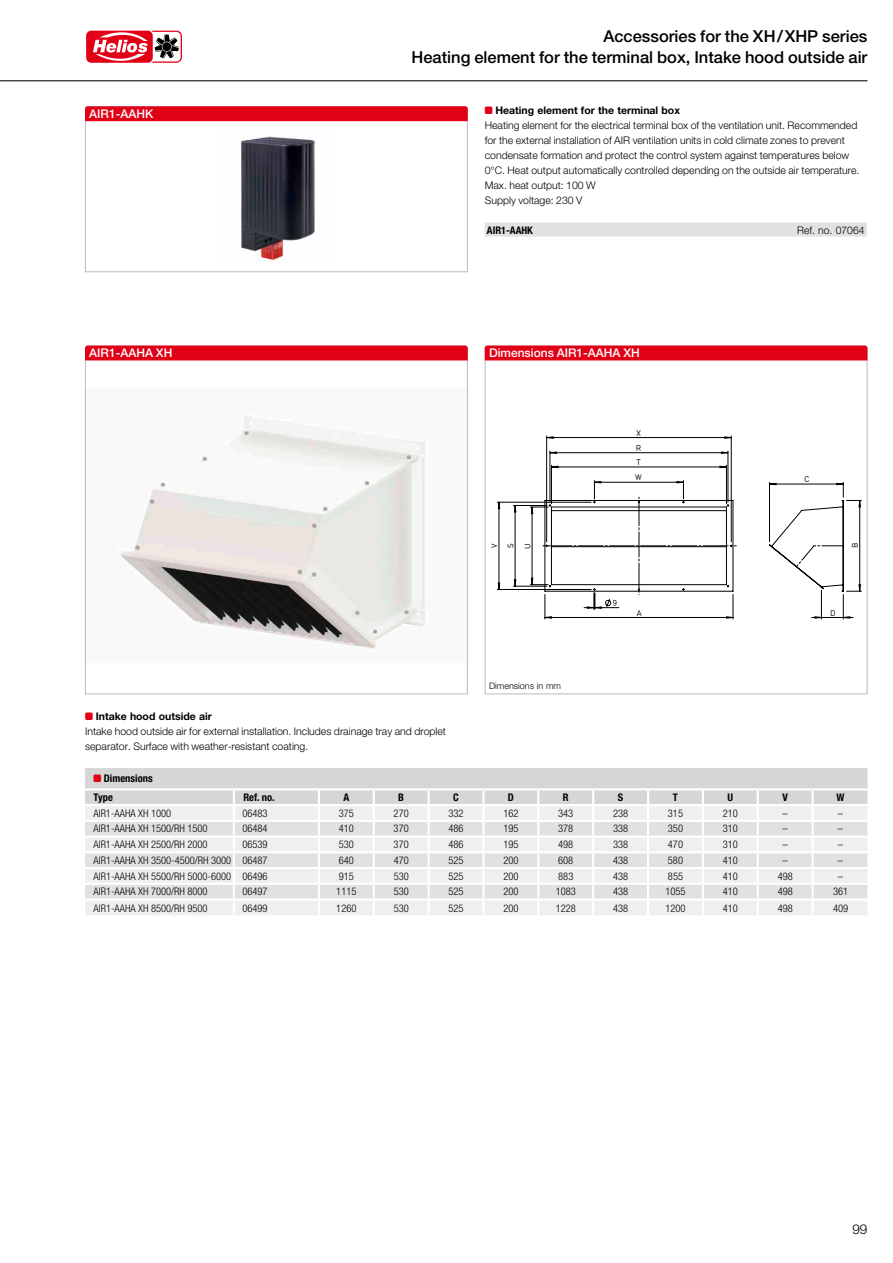
<style>
.page{position:relative;width:893px;height:1263px;background:#fff}
.page>*{position:absolute;margin:0;border:0;box-sizing:border-box;transform-origin:0 0}
.t1{font:500 16.5px/21px "Helvetica Neue LTW1 G";color:#000;text-align:right}
.t2{font:300 13.5px "Helvetica Neue LTW1 G";color:#000}
.t3{font:500 12px "Helvetica Neue LTW1 G";color:#fff}
.t4{font:300 10.5px/15px "Helvetica Neue LTW1 G";color:#000}
.t5{font:300 condensed 10.5px "Helvetica Neue LTW1 G";color:#000}
.t6{font:700 condensed 10.5px/19px "Helvetica Neue LTW1 G";color:#000}
.t7{font:300 9px "Helvetica Neue LTW1 G";color:#000}
.t8{font:7.65px/16.2px "DIN17 SB";color:#000}
.s1{font-family:"Helios";font-weight:400;color:#e20017}
.s2{font-weight:700}
.s3{font-family:"Helios";font-weight:400;font-stretch:normal;color:#e20017}
</style>
<div class="page">
<div style="left:485px;top:222px;width:382px;height:15px;background:#e1e1e1"></div>
<svg style="left:85px;top:768px;width:782px;height:147px"></svg>
<svg style="left:85px;top:121px;width:383px;height:152px"></svg>
<svg style="left:85px;top:345px;width:383px;height:350px"></svg>
<div style="left:85px;top:106px;width:383px;height:15px;background:#e20017"></div>
<div style="left:85px;top:346px;width:383px;height:14px;background:#e20017"></div>
<svg style="left:484px;top:345px;width:384px;height:350px"></svg>
<div style="left:485px;top:346px;width:382px;height:14px;background:#e20017"></div>
<hr style="left:0;top:80px;width:867px;height:1px;background:#000">
<svg style="left:86px;top:30px;width:96px;height:33px"></svg>
<p class="t3" style="left:89px;top:107px;width:66px">AIR1-AAHK</p>
<h1 class="t1" style="left:411px;top:25px;width:457px">Accessories for the XH/XHP series<br>Heating element for the terminal box, Intake hood outside air</h1>
<p class="t4" style="left:485px;top:103px;width:376px"><span class="s1">B</span> <span class="s2">Heating element for the terminal box<br></span>Heating element for the electrical terminal box of the ventilation unit. Recommended for the external installation of AIR ventilation units in cold climate zones to prevent condensate formation and protect the control system against temperatures below 0°C. Heat output automatically controlled depending on the outside air temperature.<br>Max. heat output: 100 W<br>Supply voltage: 230 V</p>
<p class="t6" style="left:487px;top:221px;width:47px">AIR1-AAHK</p>
<p class="t4" style="left:797px;top:223px;width:69px">Ref. no. 07064</p>
<p class="t3" style="left:89px;top:346px;width:85px">AIR1-AAHA XH</p>
<p class="t3" style="left:489px;top:346px;width:152px">Dimensions AIR1-AAHA XH</p>
<p class="t8" style="left:636px;top:425px;width:6px">X</p>
<p class="t8" style="left:636px;top:440px;width:7px">R</p>
<p class="t8" style="left:486px;top:548px;width:6px;rotate:-90deg">V<br>S</p>
<p class="t8" style="left:519px;top:549px;width:7px;rotate:-90deg">U</p>
<p class="t7" style="left:489px;top:680px;width:73px">Dimensions in mm</p>
<p class="t8" style="left:636px;top:454px;width:6px">T</p>
<p class="t8" style="left:635px;top:469px;width:8px">W</p>
<p class="t8" style="left:637px;top:605px;width:6px">A</p>
<p class="t8" style="left:804px;top:471px;width:6px">C</p>
<p class="t8" style="left:847px;top:548px;width:7px;rotate:-90deg">B</p>
<p class="t8" style="left:830px;top:605px;width:7px">D</p>
<p class="t4" style="left:85px;top:708px;width:362px"><span class="s1">B</span> <span class="s2">Intake hood outside air<br></span>Intake hood outside air for external installation. Includes drainage tray and droplet separator. Surface with weather-resistant coating.</p>
<p class="t6" style="left:94px;top:769px;width:61px"><span class="s3">B</span> Dimensions<br>Type</p>
<p class="t6" style="left:243px;top:788px;width:33px">Ref. no.</p>
<p class="t6" style="left:343px;top:788px;width:7px">A</p>
<p class="t6" style="left:398px;top:788px;width:7px">B</p>
<p class="t6" style="left:453px;top:788px;width:7px">C</p>
<p class="t6" style="left:508px;top:788px;width:8px">D</p>
<p class="t6" style="left:563px;top:788px;width:7px">R</p>
<p class="t6" style="left:618px;top:788px;width:7px">S</p>
<p class="t6" style="left:673px;top:788px;width:7px">T</p>
<p class="t6" style="left:727px;top:788px;width:7px">U</p>
<p class="t6" style="left:782px;top:788px;width:7px">V</p>
<p class="t6" style="left:837px;top:788px;width:9px">W</p>
<p class="t5" style="left:94px;top:807px;width:79px">AIR1-AAHA XH 1000</p>
<p class="t5" style="left:242px;top:807px;width:27px">06483</p>
<p class="t5" style="left:339px;top:807px;width:17px">375</p>
<p class="t5" style="left:394px;top:807px;width:17px">270</p>
<p class="t5" style="left:448px;top:807px;width:17px">332</p>
<p class="t5" style="left:503px;top:807px;width:17px">162</p>
<p class="t5" style="left:558px;top:807px;width:17px">343</p>
<p class="t5" style="left:613px;top:807px;width:17px">238</p>
<p class="t5" style="left:668px;top:807px;width:17px">315</p>
<p class="t5" style="left:723px;top:807px;width:17px">210</p>
<p class="t5" style="left:783px;top:807px;width:7px">–</p>
<p class="t5" style="left:838px;top:807px;width:7px">–</p>
<p class="t5" style="left:94px;top:823px;width:115px">AIR1-AAHA XH 1500/RH 1500</p>
<p class="t5" style="left:242px;top:823px;width:27px">06484</p>
<p class="t5" style="left:339px;top:823px;width:17px">410</p>
<p class="t5" style="left:394px;top:823px;width:17px">370</p>
<p class="t5" style="left:448px;top:823px;width:17px">486</p>
<p class="t5" style="left:503px;top:823px;width:17px">195</p>
<p class="t5" style="left:558px;top:823px;width:17px">378</p>
<p class="t5" style="left:613px;top:823px;width:17px">338</p>
<p class="t5" style="left:668px;top:823px;width:17px">350</p>
<p class="t5" style="left:723px;top:823px;width:17px">310</p>
<p class="t5" style="left:783px;top:823px;width:7px">–</p>
<p class="t5" style="left:838px;top:823px;width:7px">–</p>
<p class="t5" style="left:94px;top:838px;width:115px">AIR1-AAHA XH 2500/RH 2000</p>
<p class="t5" style="left:242px;top:838px;width:27px">06539</p>
<p class="t5" style="left:339px;top:838px;width:17px">530</p>
<p class="t5" style="left:394px;top:838px;width:17px">370</p>
<p class="t5" style="left:448px;top:838px;width:17px">486</p>
<p class="t5" style="left:503px;top:838px;width:17px">195</p>
<p class="t5" style="left:558px;top:838px;width:17px">498</p>
<p class="t5" style="left:613px;top:838px;width:17px">338</p>
<p class="t5" style="left:668px;top:838px;width:17px">470</p>
<p class="t5" style="left:723px;top:838px;width:17px">310</p>
<p class="t5" style="left:783px;top:838px;width:7px">–</p>
<p class="t5" style="left:838px;top:838px;width:7px">–</p>
<p class="t5" style="left:94px;top:854px;width:176px">AIR1-AAHA XH 3500-4500/RH 3000 06487</p>
<p class="t5" style="left:339px;top:854px;width:17px">640</p>
<p class="t5" style="left:394px;top:854px;width:17px">470</p>
<p class="t5" style="left:448px;top:854px;width:17px">525</p>
<p class="t5" style="left:503px;top:854px;width:17px">200</p>
<p class="t5" style="left:558px;top:854px;width:17px">608</p>
<p class="t5" style="left:613px;top:854px;width:17px">438</p>
<p class="t5" style="left:668px;top:854px;width:17px">580</p>
<p class="t5" style="left:723px;top:854px;width:17px">410</p>
<p class="t5" style="left:783px;top:854px;width:7px">–</p>
<p class="t5" style="left:838px;top:854px;width:7px">–</p>
<p class="t5" style="left:94px;top:870px;width:176px">AIR1-AAHA XH 5500/RH 5000-6000 06496</p>
<p class="t5" style="left:339px;top:870px;width:17px">915</p>
<p class="t5" style="left:394px;top:870px;width:17px">530</p>
<p class="t5" style="left:448px;top:870px;width:17px">525</p>
<p class="t5" style="left:503px;top:870px;width:17px">200</p>
<p class="t5" style="left:558px;top:870px;width:17px">883</p>
<p class="t5" style="left:613px;top:870px;width:17px">438</p>
<p class="t5" style="left:668px;top:870px;width:17px">855</p>
<p class="t5" style="left:723px;top:870px;width:17px">410</p>
<p class="t5" style="left:778px;top:870px;width:17px">498</p>
<p class="t5" style="left:838px;top:870px;width:7px">–</p>
<p class="t5" style="left:94px;top:885px;width:115px">AIR1-AAHA XH 7000/RH 8000</p>
<p class="t5" style="left:242px;top:885px;width:27px">06497</p>
<p class="t5" style="left:336px;top:885px;width:22px">1115</p>
<p class="t5" style="left:394px;top:885px;width:17px">530</p>
<p class="t5" style="left:449px;top:885px;width:17px">525</p>
<p class="t5" style="left:503px;top:885px;width:17px">200</p>
<p class="t5" style="left:556px;top:885px;width:22px">1083</p>
<p class="t5" style="left:613px;top:885px;width:17px">438</p>
<p class="t5" style="left:665px;top:885px;width:22px">1055</p>
<p class="t5" style="left:723px;top:885px;width:17px">410</p>
<p class="t5" style="left:778px;top:885px;width:17px">498</p>
<p class="t5" style="left:833px;top:885px;width:17px">361</p>
<p class="t5" style="left:94px;top:902px;width:115px">AIR1-AAHA XH 8500/RH 9500</p>
<p class="t5" style="left:242px;top:902px;width:27px">06499</p>
<p class="t5" style="left:336px;top:902px;width:22px">1260</p>
<p class="t5" style="left:394px;top:902px;width:17px">530</p>
<p class="t5" style="left:449px;top:902px;width:17px">525</p>
<p class="t5" style="left:503px;top:902px;width:17px">200</p>
<p class="t5" style="left:556px;top:902px;width:22px">1228</p>
<p class="t5" style="left:613px;top:902px;width:17px">438</p>
<p class="t5" style="left:665px;top:902px;width:22px">1200</p>
<p class="t5" style="left:723px;top:902px;width:17px">410</p>
<p class="t5" style="left:778px;top:902px;width:17px">498</p>
<p class="t5" style="left:833px;top:902px;width:17px">409</p>
<p class="t2" style="left:852px;top:1221px;width:17px">99</p>
</div>
